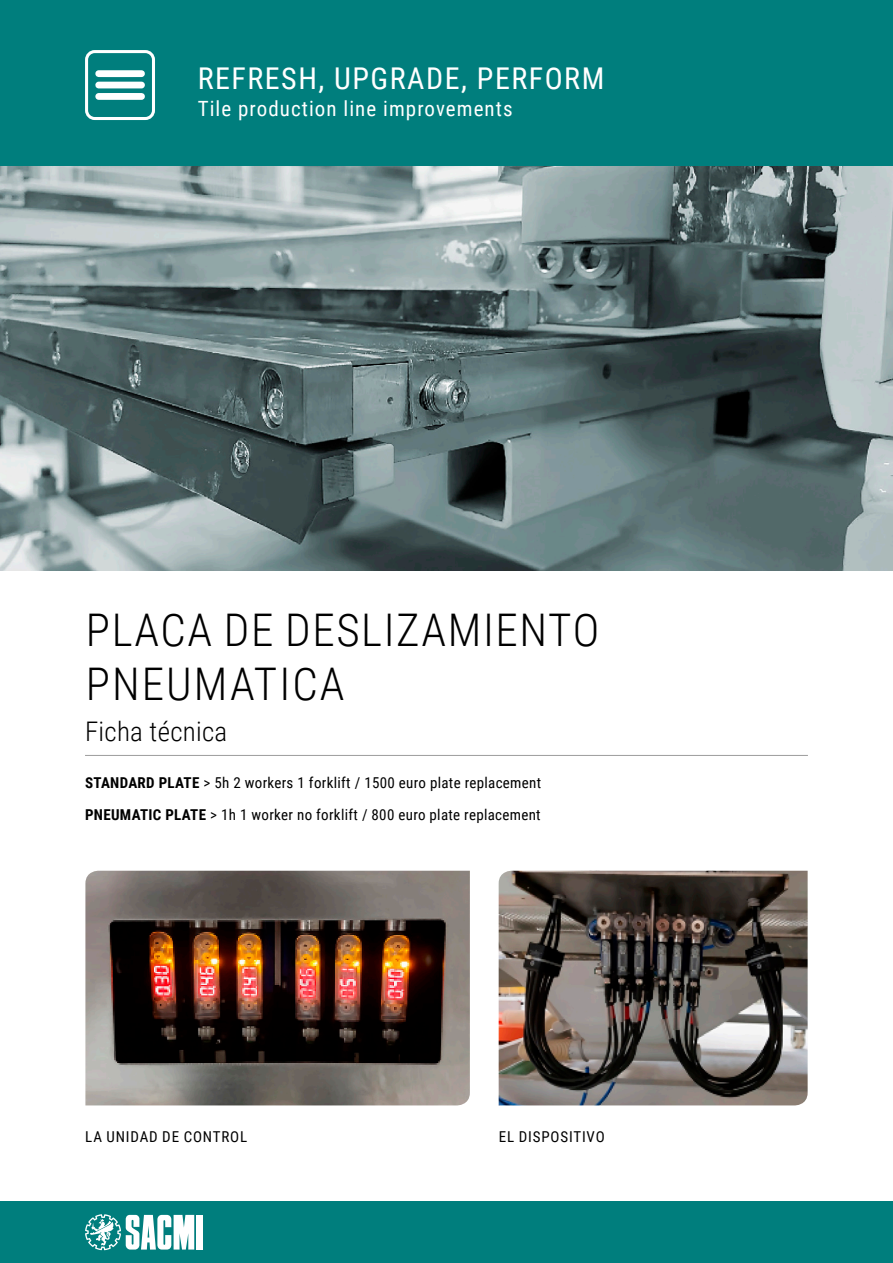
<style>
.page{position:relative;width:893px;height:1263px;background:#fff}
.page>*{position:absolute;margin:0;border:0;box-sizing:border-box;transform-origin:0 0}
.t1{font:300 45px/54px "Roboto Condensed";letter-spacing:.035em;color:#000}
.t2{font:30px "Roboto Condensed";letter-spacing:.05em;color:#fff}
.t3{font:300 27px "Roboto Condensed";letter-spacing:.01em;color:#000}
.t4{font:21px "Roboto Condensed";letter-spacing:.05em;color:#fff}
.t5{font:15px/32.5px "Roboto Condensed";letter-spacing:.02em;color:#000}
.t6{font:15px "Roboto Condensed";letter-spacing:.055em;color:#000}
.s1{font-weight:700}
</style>
<div class="page">
<div style="left:0;top:1201px;width:893px;height:62px;background:#007e7d"></div>
<div style="left:196px;top:1215px;width:6px;height:34px;background:#fff"></div>
<svg style="left:85px;top:1214px;width:109px;height:36px"></svg>
<div style="left:0;top:0;width:893px;height:168px;background:#007e7d"></div>
<div style="left:85px;top:50px;width:70px;height:70px;border:3px solid #fff;border-radius:8px"></div>
<svg style="left:95px;top:70px;width:50px;height:30px"></svg>
<img style="left:0;top:167px;width:893px;height:403px">
<img style="left:85px;top:871px;width:385px;height:234px">
<img style="left:499px;top:871px;width:309px;height:234px">
<hr style="left:85px;top:755px;width:723px;height:1px;background:#9c9c9c">
<h2 class="t2" style="left:198px;top:58px;width:408px">REFRESH, UPGRADE, PERFORM</h2>
<h3 class="t4" style="left:198px;top:94px;width:316px">Tile production line improvements</h3>
<h3 class="t4" style="left:198px;top:94px;width:373px">Metal cap pr duc ion line improvements</h3>
<h3 class="t4" style="left:198px;top:94px;width:177px">ATM improvements</h3>
<h3 class="t4" style="left:198px;top:94px;width:172px">K n improvements</h3>
<h1 class="t1" style="left:86px;top:601px;width:515px">PLACA DE DESLIZAMIENTO<br>PNEUMATICA</h1>
<h3 class="t3" style="left:85px;top:712px;width:144px">Ficha técnica</h3>
<p class="t5" style="left:85px;top:765px;width:458px"><span class="s1">STANDARD PLATE</span> &gt; 5h 2 workers 1 forklift / 1500 euro plate replacement<br><span class="s1">PNEUMATIC PLATE</span> &gt; 1h 1 worker no forklift / 800 euro plate replacement</p>
<p class="t6" style="left:85px;top:1126px;width:163px">LA UNIDAD DE CONTROL</p>
<p class="t6" style="left:499px;top:1126px;width:107px">EL DISPOSITIVO</p>
</div>
